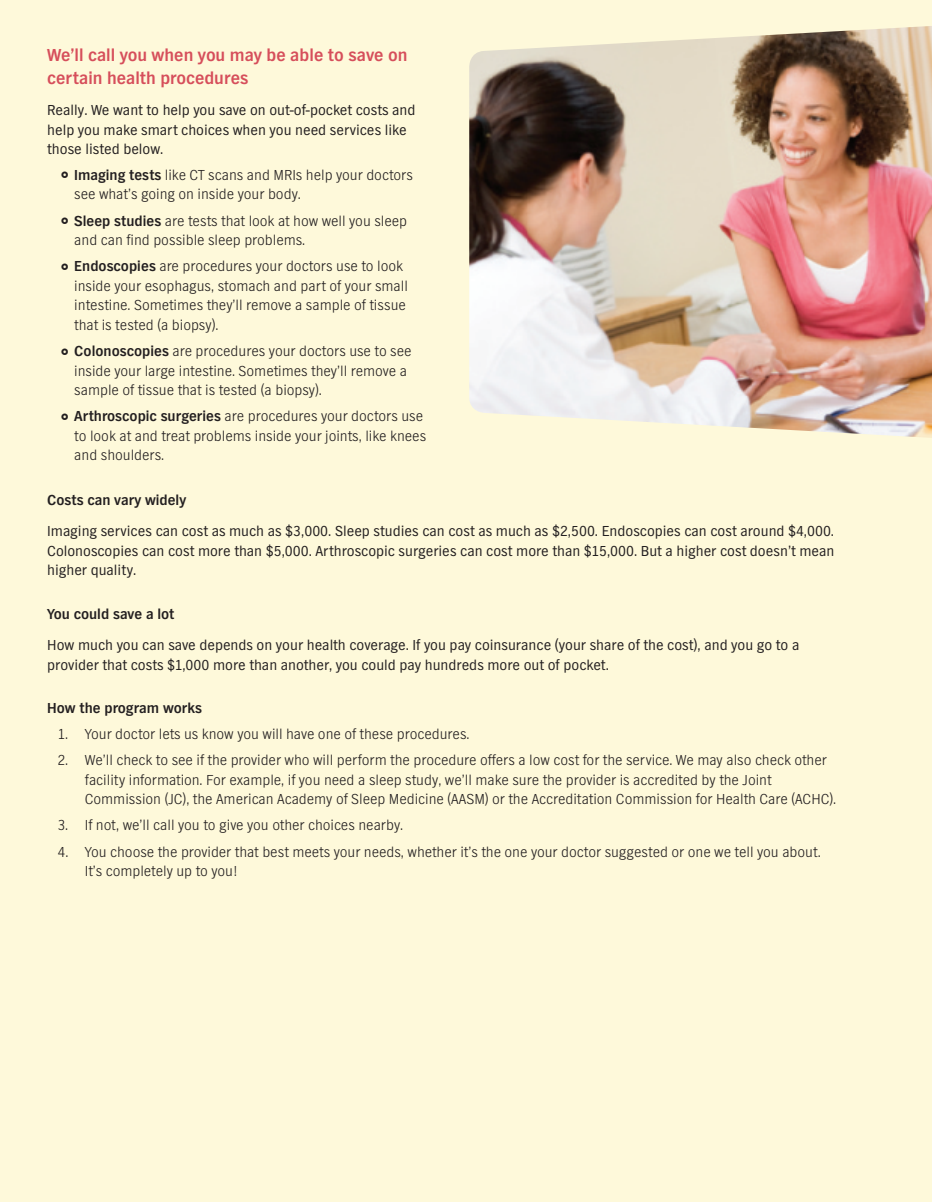
<style>
.page{position:relative;width:932px;height:1202px;background:#fef9da}
.page>*{position:absolute;margin:0;border:0;box-sizing:border-box;transform-origin:0 0}
.t1{font:700 18px/22.5px "TV Nord EF";color:#d64e5b}
.t2{font:300 15px/19.5px "TV Nord EF";color:#231f20}
.t3{font:15px/19.5px "TV Nord EF";color:#231f20}
.t4{font:700 15px "TV Nord EF";color:#231f20}
.s1{font-weight:700}
</style>
<div class="page">
<img style="left:469px;top:26px;width:463px;height:412px">
<p class="t1" style="left:47px;top:44px;width:362px">We’ll call you when you may be able to save on certain health procedures</p>
<p class="t3" style="left:47px;top:100px;width:370px">Really. We want to help you save on out-of-pocket costs and help you make smart choices when you need services like those listed below.</p>
<p class="t2" style="left:74px;top:165px;width:340px"><span class="s1">Imaging tests</span> like CT scans and MRIs help your doctors see what’s going on inside your body.</p>
<p class="t2" style="left:74px;top:211px;width:334px"><span class="s1">Sleep studies</span> are tests that look at how well you sleep and can find possible sleep problems.</p>
<p class="t2" style="left:74px;top:256px;width:335px"><span class="s1">Endoscopies</span> are procedures your doctors use to look inside your esophagus, stomach and part of your small intestine. Sometimes they’ll remove a sample of tissue that is tested (a biopsy).</p>
<p class="t2" style="left:74px;top:341px;width:339px"><span class="s1">Colonoscopies</span> are procedures your doctors use to see inside your large intestine. Sometimes they’ll remove a sample of tissue that is tested (a biopsy).</p>
<p class="t2" style="left:74px;top:406px;width:353px"><span class="s1">Arthroscopic surgeries</span> are procedures your doctors use to look at and treat problems inside your joints, like knees and shoulders.</p>
<p class="t4" style="left:47px;top:491px;width:141px">Costs can vary widely</p>
<p class="t3" style="left:47px;top:521px;width:788px;text-align:justify">Imaging services can cost as much as $3,000. Sleep studies can cost as much as $2,500. Endoscopies can cost around $4,000.<br>Colonoscopies can cost more than $5,000. Arthroscopic surgeries can cost more than $15,000. But a higher cost doesn’t mean higher quality.</p>
<p class="t4" style="left:47px;top:605px;width:129px">You could save a lot</p>
<p class="t3" style="left:47px;top:635px;width:753px">How much you can save depends on your health coverage. If you pay coinsurance (your share of the cost), and you go to a provider that costs $1,000 more than another, you could pay hundreds more out of pocket.</p>
<p class="t4" style="left:47px;top:700px;width:156px">How the program works</p>
<p class="t2" style="left:58px;top:724px;width:413px">1. Your doctor lets us know you will have one of these procedures.</p>
<p class="t2" style="left:85px;top:750px;width:752px;text-indent:-27px">2. We’ll check to see if the provider who will perform the procedure offers a low cost for the service. We may also check other facility information. For example, if you need a sleep study, we’ll make sure the provider is accredited by the Joint<br>Commission (JC), the American Academy of Sleep Medicine (AASM) or the Accreditation Commission for Health Care (ACHC).</p>
<p class="t2" style="left:58px;top:815px;width:347px">3. If not, we’ll call you to give you other choices nearby.</p>
<p class="t2" style="left:85px;top:841px;width:737px;text-indent:-27px">4. You choose the provider that best meets your needs, whether it’s the one your doctor suggested or one we tell you about.<br>It’s completely up to you!</p>
</div>
